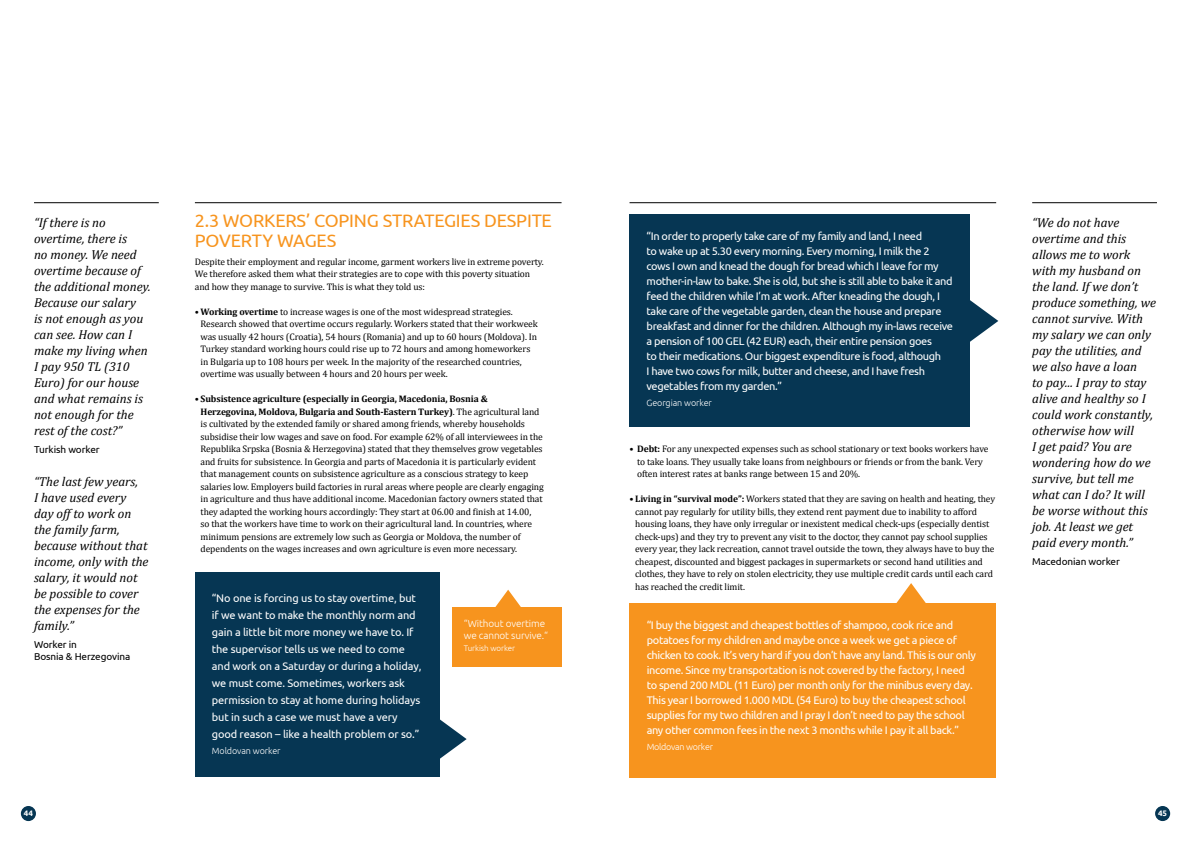
<style>
.page{position:relative;width:1191px;height:842px;background:#fff}
.page>*{position:absolute;margin:0;border:0;box-sizing:border-box;transform-origin:0 0}
.t1{font:18px/20px "Ubuntu";letter-spacing:-.01em;color:#f7941e}
.t2{font:italic 13px/16px "Cambria";color:#000}
.t3{font:11px/15px "Ubuntu";letter-spacing:-.03em;color:#fff}
.t4{font:11px/17px "Ubuntu";letter-spacing:-.01em;color:#fff}
.t5{font:10px/12px "Ubuntu";letter-spacing:-.01em;color:#000}
.t6{font:300 10px/12px "Ubuntu";letter-spacing:-.01em;color:#fff}
.t7{font:9.5px/12.5px "Cambria";letter-spacing:-.01em;color:#000}
.t8{font:300 9px "Ubuntu";letter-spacing:-.01em;color:#fff}
.t9{font:300 9px "Ubuntu";letter-spacing:-.03em;color:#fff}
.t10{font:300 8px "Ubuntu";letter-spacing:-.01em;color:#fff}
.t11{font:700 8px "Ubuntu";color:#fff}
.s1{font-weight:700}
</style>
<div class="page">
<div style="left:21px;top:806px;width:15px;height:15px;background:#063653;border-radius:50%"></div>
<div style="left:1155px;top:806px;width:15px;height:15px;background:#063653;border-radius:50%"></div>
<hr style="left:629px;top:202px;width:367px;height:1px;background:#000">
<hr style="left:1032px;top:202px;width:125px;height:1px;background:#000">
<hr style="left:34px;top:202px;width:125px;height:1px;background:#000">
<hr style="left:195px;top:202px;width:366px;height:1px;background:#000">
<svg style="left:896px;top:583px;width:30px;height:20px"></svg>
<svg style="left:970px;top:300px;width:28px;height:42px"></svg>
<div style="left:629px;top:603px;width:367px;height:175px;background:#f7941e"></div>
<div style="left:629px;top:215px;width:341px;height:212px;background:#063653"></div>
<svg style="left:440px;top:719px;width:26px;height:40px"></svg>
<svg style="left:495px;top:590px;width:26px;height:17px"></svg>
<div style="left:195px;top:573px;width:245px;height:204px;background:#063653"></div>
<div style="left:452px;top:607px;width:109px;height:60px;background:#f7941e"></div>
<p class="t2" style="left:34px;top:214px;width:118px">“If there is no overtime, there is<br>no money. We need overtime because of the additional money.<br>Because our salary<br>is not enough as you can see. How can I make my living when<br>I pay 950 TL (310<br>Euro) for our house and what remains is not enough for the rest of the cost?”</p>
<p class="t5" style="left:34px;top:443px;width:67px">Turkish worker</p>
<h2 class="t2" style="left:34px;top:474px;width:116px">“The last few years,<br>I have used every day off to work on the family farm, because without that income, only with the salary, it would not be possible to cover the expenses for the family.”</h2>
<p class="t5" style="left:34px;top:638px;width:98px">Worker in<br>Bosnia &amp; Herzegovina</p>
<h1 class="t1" style="left:195px;top:210px;width:358px">2.3 Workers’ coping strategies despite poverty wages</h1>
<p class="t7" style="left:195px;top:255px;width:350px">Despite their employment and regular income, garment workers live in extreme poverty.<br>We therefore asked them what their strategies are to cope with this poverty situation and how they manage to survive. This is what they told us:</p>
<p class="t7" style="left:201px;top:305px;width:339px;text-indent:-6px">• <span class="s1">Working overtime</span> to increase wages is one of the most widespread strategies.<br>Research showed that overtime occurs regularly. Workers stated that their workweek was usually 42 hours (Croatia), 54 hours (Romania) and up to 60 hours (Moldova). In Turkey standard working hours could rise up to 72 hours and among homeworkers in Bulgaria up to 108 hours per week. In the majority of the researched countries, overtime was usually between 4 hours and 20 hours per week.</p>
<p class="t7" style="left:201px;top:393px;width:345px;text-indent:-6px">• <span class="s1">Subsistence agriculture (especially in Georgia, Macedonia, Bosnia &amp; Herzegovina, Moldova, Bulgaria and South-Eastern Turkey)</span>. The agricultural land is cultivated by the extended family or shared among friends, whereby households subsidise their low wages and save on food. For example 62% of all interviewees in the Republika Srpska (Bosnia &amp; Herzegovina) stated that they themselves grow vegetables and fruits for subsistence. In Georgia and parts of Macedonia it is particularly evident that management counts on subsistence agriculture as a conscious strategy to keep salaries low. Employers build factories in rural areas where people are clearly engaging in agriculture and thus have additional income. Macedonian factory owners stated that they adapted the working hours accordingly: They start at 06.00 and finish at 14.00,<br>so that the workers have time to work on their agricultural land. In countries, where minimum pensions are extremely low such as Georgia or Moldova, the number of dependents on the wages increases and own agriculture is even more necessary.</p>
<p class="t4" style="left:212px;top:589px;width:211px">“No one is forcing us to stay overtime, but if we want to make the monthly norm and gain a little bit more money we have to. I f the supervisor tells us we need to come and work on a Saturday or during a holiday, we must come. Sometimes, workers ask permission to stay at home during holidays but in such a case we must have a very good reason – like a health problem or so.”</p>
<p class="t8" style="left:212px;top:746px;width:70px">Moldovan worker</p>
<p class="t6" style="left:464px;top:617px;width:86px">“Without overtime we cannot survive.“</p>
<p class="t10" style="left:464px;top:643px;width:53px">Turkish worker</p>
<p class="t3" style="left:646px;top:228px;width:308px">“I n order to properly take care of my family and land, I need<br>to wake up at 5.30 every morning. Every morning, I milk the 2 cows I own and knead the dough for bread which I leave for my mother-in-law to bake. She is old, but she is still able to bake it and feed the children while I’m at work. After kneading the dough, I take care of the vegetable garden, clean the house and prepare breakfast and dinner for the children. Although my in-laws receive a pension of 100 GEL (42 EUR) each, their entire pension goes<br>to their medications. Our biggest expenditure is food, although<br>I have two cows for milk, butter and cheese, and I have fresh vegetables from my garden.”</p>
<p class="t8" style="left:646px;top:398px;width:67px">Georgian worker</p>
<p class="t7" style="left:637px;top:443px;width:353px;text-indent:-8px">• <span class="s1">Debt:</span> For any unexpected expenses such as school stationary or text books workers have to take loans. They usually take loans from neighbours or friends or from the bank. Very often interest rates at banks range between 15 and 20%.</p>
<p class="t7" style="left:635px;top:493px;width:361px;text-indent:-6px">• <span class="s1">Living in “survival mode”:</span> Workers stated that they are saving on health and heating, they cannot pay regularly for utility bills, they extend rent payment due to inability to afford housing loans, they have only irregular or inexistent medical check-ups (especially dentist check-ups) and they try to prevent any visit to the doctor, they cannot pay school supplies every year, they lack recreation, cannot travel outside the town, they always have to buy the cheapest, discounted and biggest packages in supermarkets or second hand utilities and clothes, they have to rely on stolen electricity, they use multiple credit cards until each card has reached the credit limit.</p>
<p class="t3" style="left:646px;top:617px;width:331px">“I buy the biggest and cheapest bottles of shampoo, cook rice and potatoes for my children and maybe once a week we get a piece of chicken to cook. I t’s very hard if you don’t have any land. This is our only income. Since my transportation is not covered by the factory, I need to spend 200 MDL (11 Euro) per month only for the minibus every day.<br>This year I borrowed 1.000 MD L (54 Euro) to buy the cheapest school supplies for my two children and I pray I don’t need to pay the school any other common fees in the next 3 months while I pay it all back.”</p>
<p class="t9" style="left:646px;top:741px;width:68px">Moldovan worker</p>
<p class="t2" style="left:1032px;top:214px;width:125px">“We do not have overtime and this allows me to work with my husband on the land. If we don’t produce something, we cannot survive. With my salary we can only pay the utilities, and we also have a loan<br>to pay... I pray to stay alive and healthy so I could work constantly, otherwise how will<br>I get paid? You are wondering how do we survive, but tell me what can I do? It will be worse without this job. At least we get paid every month.”</p>
<p class="t5" style="left:1032px;top:555px;width:89px">Macedonian worker</p>
<p class="t11" style="left:24px;top:809px;width:11px">44</p>
<p class="t11" style="left:1158px;top:809px;width:11px">45</p>
</div>
